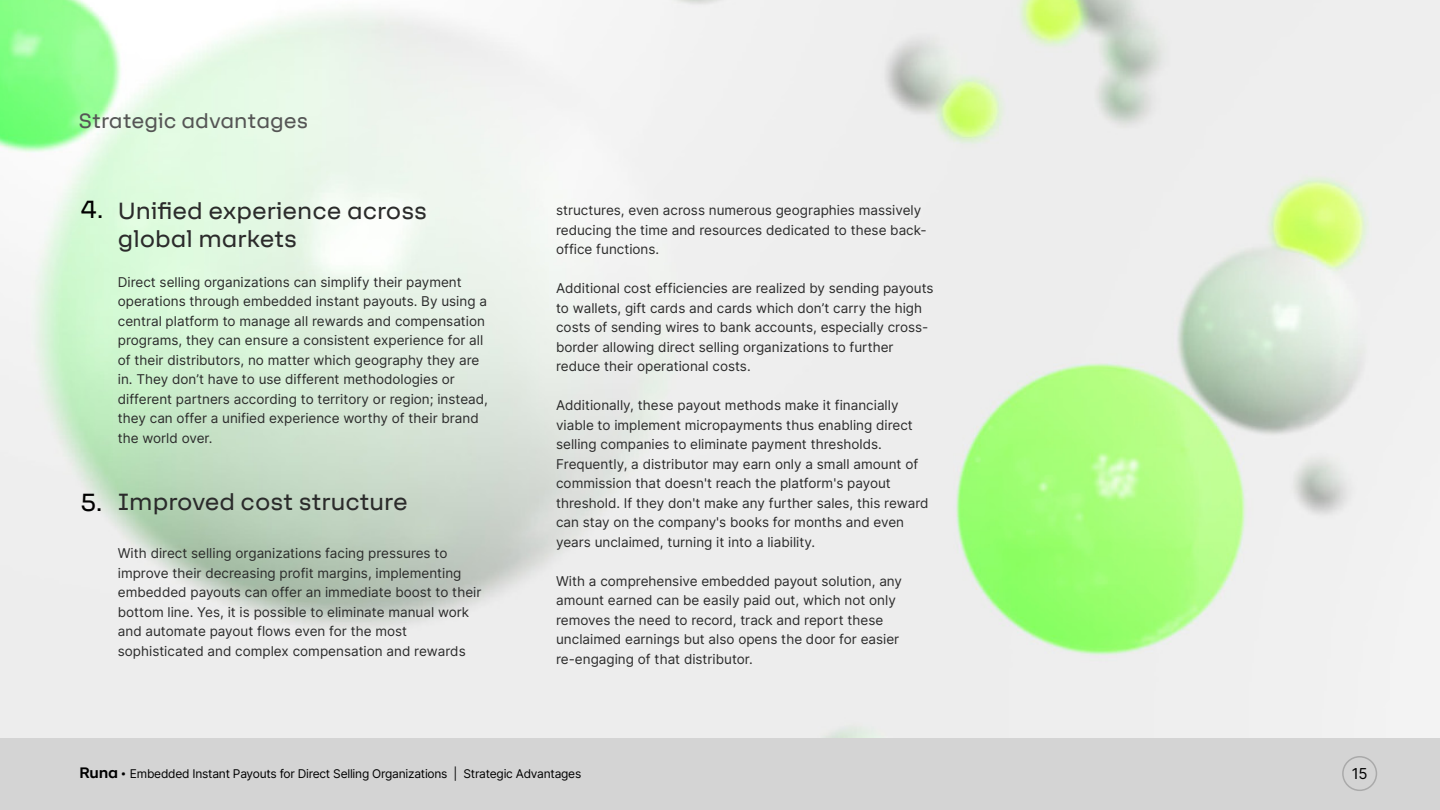
<style>
.page{position:relative;width:1440px;height:810px;background:#fff}
.page>*{position:absolute;margin:0;border:0;box-sizing:border-box;transform-origin:0 0}
.t1{font:27px "F37 Lineca";color:#000}
.t2{font:25.5px/28.5px "F37 Lineca";color:#2b2b2b}
.t3{font:22.5px "F37 Lineca";color:#555}
.t4{font:15px "Inter";color:#000}
.t5{font:13.5px/19.5px "Inter";color:#2b2b2b}
.t6{font:12px "Inter";letter-spacing:-.02em;color:#000}
.s1{font-family:"F37 Lineca";font-weight:700;font-size:16.5px}
</style>
<div class="page">
<div style="left:0;top:737px;width:1440px;height:73px;background:#d4d4d4"></div>
<div style="left:1342px;top:756px;width:35px;height:35px;border:2px solid #aaa;border-radius:50%"></div>
<img style="left:0;top:0;width:1440px;height:737px">
<h3 class="t3" style="left:78px;top:104px;width:231px">Strategic advantages</h3>
<h1 class="t1" style="left:81px;top:190px;width:24px">4.</h1>
<h2 class="t2" style="left:118px;top:194px;width:311px">Unified experience across global markets</h2>
<p class="t5" style="left:118px;top:272px;width:372px">Direct selling organizations can simplify their payment operations through embedded instant payouts. By using a central platform to manage all rewards and compensation programs, they can ensure a consistent experience for all of their distributors, no matter which geography they are in. They don’t have to use different methodologies or different partners according to territory or region; instead, they can offer a unified experience worthy of their brand the world over.</p>
<h1 class="t1" style="left:81px;top:482px;width:23px">5.</h1>
<h2 class="t2" style="left:118px;top:486px;width:291px">Improved cost structure</h2>
<p class="t5" style="left:118px;top:543px;width:365px">With direct selling organizations facing pressures to improve their decreasing profit margins, implementing embedded payouts can offer an immediate boost to their bottom line. Yes, it is possible to eliminate manual work and automate payout flows even for the most sophisticated and complex compensation and rewards</p>
<p class="t5" style="left:556px;top:200px;width:372px">structures, even across numerous geographies massively reducing the time and resources dedicated to these back&shy;office functions.</p>
<p class="t5" style="left:556px;top:278px;width:379px">Additional cost efficiencies are realized by sending payouts to wallets, gift cards and cards which don’t carry the high costs of sending wires to bank accounts, especially cross&shy;border allowing direct selling organizations to further reduce their operational costs.</p>
<p class="t5" style="left:556px;top:395px;width:374px">Additionally, these payout methods make it financially viable to implement micropayments thus enabling direct selling companies to eliminate payment thresholds.<br>Frequently, a distributor may earn only a small amount of commission that doesn't reach the platform's payout threshold. If they don't make any further sales, this reward can stay on the company's books for months and even years unclaimed, turning it into a liability.</p>
<p class="t5" style="left:556px;top:571px;width:347px">With a comprehensive embedded payout solution, any amount earned can be easily paid out, which not only removes the need to record, track and report these unclaimed earnings but also opens the door for easier re-engaging of that distributor.</p>
<p class="t6" style="left:79px;top:765px;width:504px"><span class="s1">Runa •</span> Embedded Instant Payouts for Direct Selling Organizations | Strategic Advantages</p>
<p class="t4" style="left:1352px;top:762px;width:17px">15</p>
</div>
